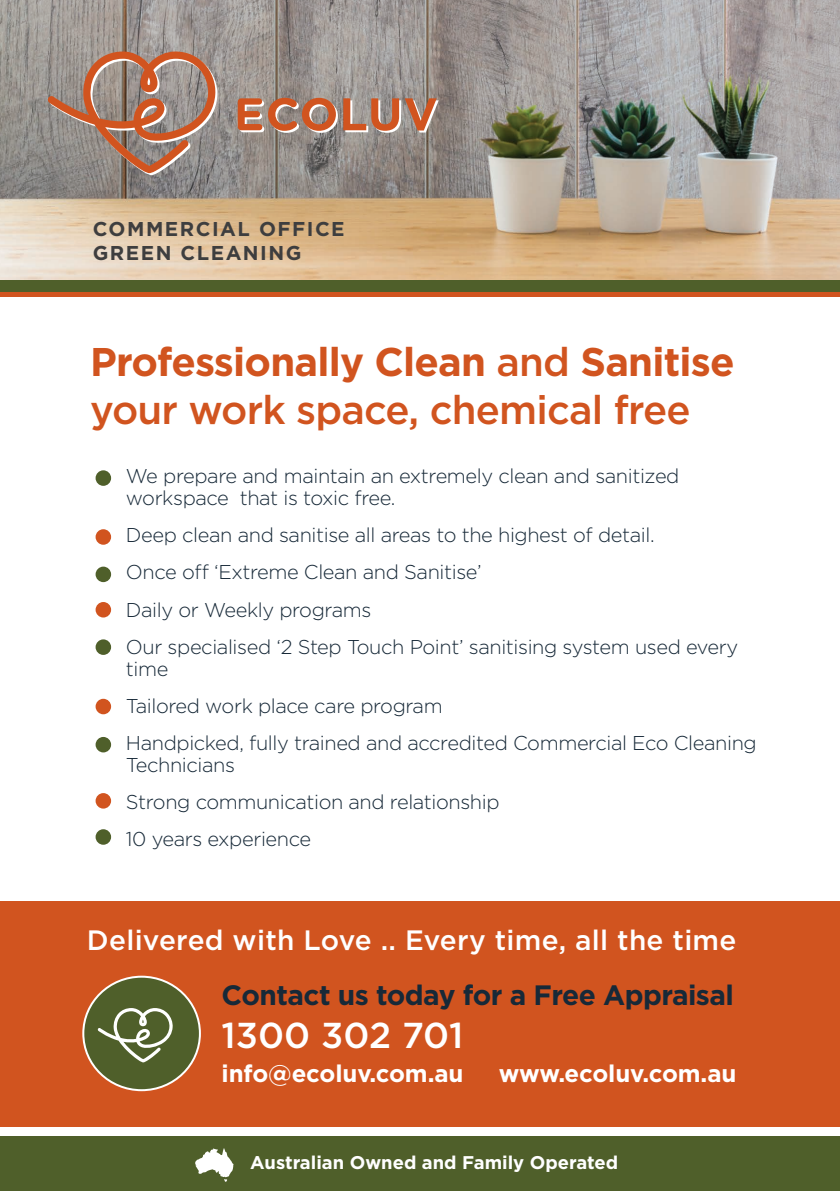
<style>
.page{position:relative;width:840px;height:1191px;background:#fff}
.page>*{position:absolute;margin:0;border:0;box-sizing:border-box;transform-origin:0 0}
.t1{font:500 40px/48px "Gotham";letter-spacing:-.02em;color:#d1541f}
.t2{font:500 36px "Gotham";color:#fff}
.t3{font:500 28px "Gotham";letter-spacing:.01em;color:#fff}
.t4{font:700 28px "Gotham";letter-spacing:-.02em;color:#172938}
.t5{font:700 24px "Gotham";letter-spacing:-.005em;color:#fff}
.t6{font:300 20px/37.2px "Gotham";letter-spacing:-.02em;color:#172938}
.t7{font:700 20px/24px "Gotham";letter-spacing:.075em;color:#3e3e3f}
.t8{font:700 18.4px "Gotham";color:#fff}
.s1{font-weight:700}
</style>
<div class="page">
<div style="left:0;top:901px;width:839px;height:225px;background:#d1541f"></div>
<div style="left:0;top:1136px;width:839px;height:55px;background:#4f5f2a"></div>
<svg style="left:195px;top:1148px;width:39px;height:33px"></svg>
<img style="left:0;top:0;width:839px;height:281px">
<div style="left:95px;top:470px;width:16px;height:16px;background:#4f5f2a;border-radius:50%"></div>
<div style="left:95px;top:566px;width:16px;height:16px;background:#4f5f2a;border-radius:50%"></div>
<div style="left:95px;top:639px;width:16px;height:16px;background:#4f5f2a;border-radius:50%"></div>
<div style="left:95px;top:829px;width:16px;height:15px;background:#4f5f2a;border-radius:50%"></div>
<div style="left:95px;top:737px;width:16px;height:15px;background:#4f5f2a;border-radius:50%"></div>
<div style="left:95px;top:529px;width:16px;height:16px;background:#d1541f;border-radius:50%"></div>
<div style="left:95px;top:699px;width:16px;height:15px;background:#d1541f;border-radius:50%"></div>
<div style="left:95px;top:602px;width:16px;height:15px;background:#d1541f;border-radius:50%"></div>
<div style="left:95px;top:793px;width:16px;height:15px;background:#d1541f;border-radius:50%"></div>
<div style="left:83px;top:976px;width:117px;height:114px;background:#4f5f2a;border-radius:50%"></div>
<div style="left:82px;top:975px;width:119px;height:116px;border:2px solid #fff;border-radius:50%"></div>
<svg style="left:97px;top:1008px;width:76px;height:54px"></svg>
<div style="left:0;top:285px;width:839px;height:12px;background:#d1541f"></div>
<div style="left:0;top:281px;width:839px;height:11px;background:#4f5f2a"></div>
<svg style="left:47px;top:51px;width:171px;height:124px;background:#a58678"></svg>
<svg style="left:237px;top:98px;width:201px;height:35px;background:#b9846d"></svg>
<p class="t7" style="left:93px;top:217px;width:253px">Commercial Office<br>Green Cleaning</p>
<h1 class="t1" style="left:90px;top:337px;width:645px"><span class="s1">Professionally Clean</span> and <span class="s1">Sanitise </span>your work space, chemical free</h1>
<p class="t6" style="left:126px;top:464px;width:554px;line-height:22px">We prepare and maintain an extremely clean and sanitized workspace that is toxic free.</p>
<p class="t6" style="left:126px;top:516px;width:613px">Deep clean and sanitise all areas to the highest of detail.<br>Once off ‘Extreme Clean and Sanitise’<br>Daily or Weekly programs<br>Our specialised ‘2 Step Touch Point’ sanitising system used every</p>
<p class="t6" style="left:126px;top:649px;width:632px">time<br>Tailored work place care program<br>Handpicked, fully trained and accredited Commercial Eco Cleaning</p>
<p class="t6" style="left:126px;top:746px;width:375px">Technicians<br>Strong communication and relationship<br>10 years experience</p>
<h3 class="t3" style="left:87px;top:922px;width:650px">Delivered with Love .. Every time, all the time</h3>
<h3 class="t4" style="left:221px;top:976px;width:513px">Contact us today for a Free Appraisal</h3>
<h2 class="t2" style="left:221px;top:1011px;width:243px">1300 302 701</h2>
<p class="t5" style="left:221px;top:1057px;width:243px">info@ecoluv.com.au</p>
<p class="t5" style="left:498px;top:1057px;width:239px">www.ecoluv.com.au</p>
<p class="t8" style="left:250px;top:1150px;width:369px">Australian Owned and Family Operated</p>
</div>
